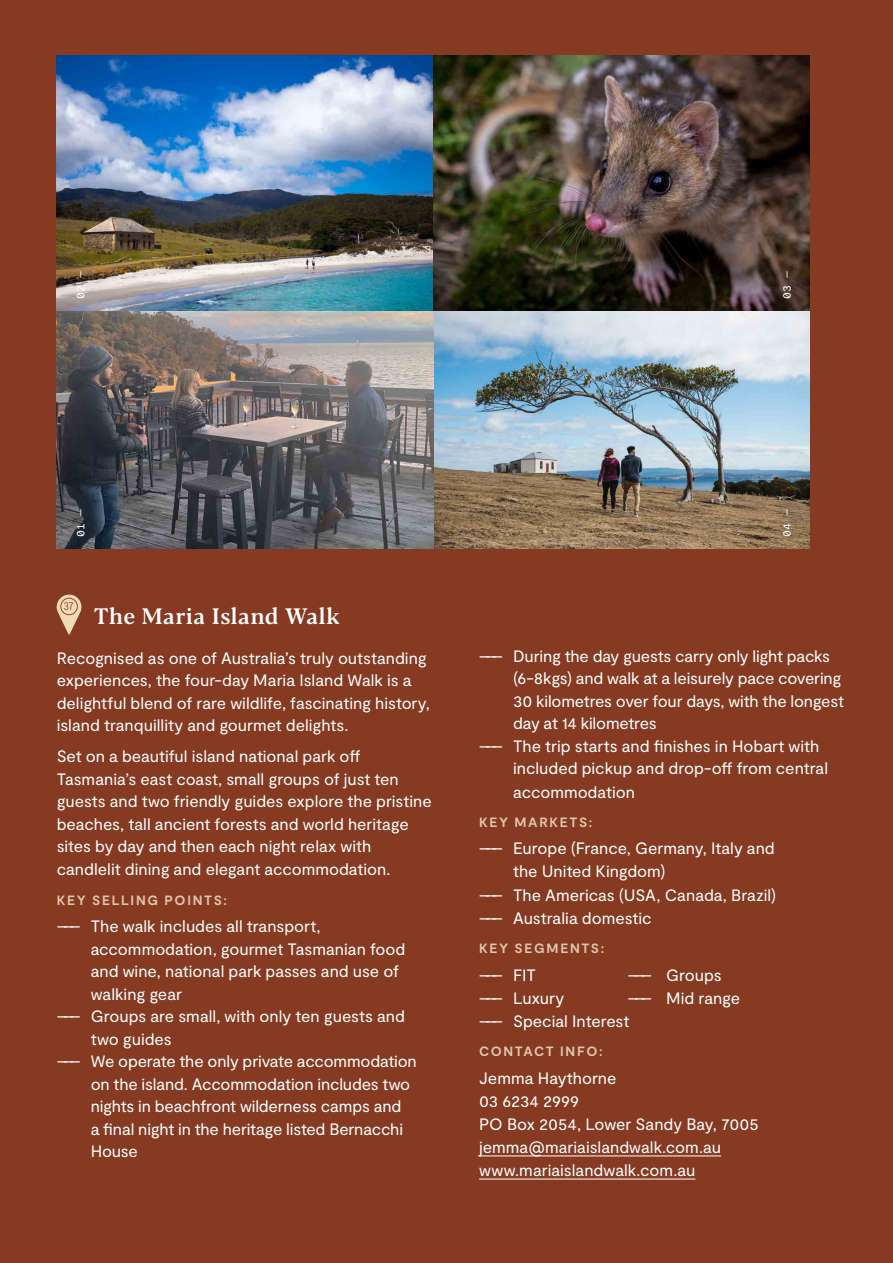
<style>
.page{position:relative;width:893px;height:1263px;background:#853a21}
.page>*{position:absolute;margin:0;border:0;box-sizing:border-box;transform-origin:0 0}
.t1{font:500 22.2px "Blacker Text";letter-spacing:.01em;color:#fff}
.t2{font:16.5px/22.6px "Moderat";letter-spacing:-.005em;color:#fff}
.t3{font:700 13.5px "Moderat";letter-spacing:.12em;color:#dfc7ab}
.t4{font:300 12px "Moderat";color:#853a21;scale:.84 1}
.t5{font:11.55px "Moderat Mono Regular";letter-spacing:-.02em;color:#fff}
</style>
<div class="page">
<img style="left:57px;top:55px;width:376px;height:256px">
<img style="left:433px;top:55px;width:377px;height:256px">
<img style="left:433px;top:311px;width:377px;height:238px">
<svg style="left:57px;top:595px;width:24px;height:39px"></svg>
<div style="left:60px;top:598px;width:18px;height:17px;border:1px solid #a2412a;border-radius:50%"></div>
<hr style="left:479px;top:1155px;width:242px;height:1px;background:#fff">
<hr style="left:479px;top:1179px;width:216px;height:1px;background:#fff">
<img style="left:57px;top:311px;width:376px;height:238px">
<p class="t5" style="left:74px;top:299px;width:29px;rotate:-90deg">02 —</p>
<p class="t5" style="left:780px;top:299px;width:29px;rotate:-90deg">03 —</p>
<p class="t5" style="left:74px;top:536px;width:29px;rotate:-90deg">01 —</p>
<p class="t5" style="left:780px;top:536px;width:29px;rotate:-90deg">04 —</p>
<p class="t4" style="left:64px;top:599px;width:14px">37</p>
<h1 class="t1" style="left:94px;top:602px;width:247px">The Maria Island Walk</h1>
<p class="t2" style="left:57px;top:647px;width:375px">Recognised as one of Australia’s truly outstanding experiences, the four-day Maria Island Walk is a delightful blend of rare wildlife, fascinating history, island tranquillity and gourmet delights.</p>
<p class="t2" style="left:57px;top:745px;width:377px">Set on a beautiful island national park off Tasmania’s east coast, small groups of just ten guests and two friendly guides explore the pristine beaches, tall ancient forests and world heritage sites by day and then each night relax with candlelit dining and elegant accommodation.</p>
<p class="t3" style="left:57px;top:892px;width:172px">KEY SELLING POINTS:</p>
<p class="t2" style="left:57px;top:915px;width:265px">––– The walk includes all transport,</p>
<p class="t2" style="left:91px;top:938px;width:316px">accommodation, gourmet Tasmanian food</p>
<p class="t2" style="left:91px;top:960px;width:310px">and wine, national park passes and use of</p>
<p class="t2" style="left:91px;top:983px;width:93px">walking gear</p>
<p class="t2" style="left:57px;top:1005px;width:350px">––– Groups are small, with only ten guests and</p>
<p class="t2" style="left:91px;top:1028px;width:83px">two guides</p>
<p class="t2" style="left:57px;top:1050px;width:362px">––– We operate the only private accommodation</p>
<p class="t2" style="left:91px;top:1073px;width:321px">on the island. Accommodation includes two</p>
<p class="t2" style="left:91px;top:1095px;width:312px">nights in beachfront wilderness camps and</p>
<p class="t2" style="left:91px;top:1118px;width:314px">a final night in the heritage listed Bernacchi</p>
<p class="t2" style="left:91px;top:1140px;width:49px">House</p>
<p class="t2" style="left:479px;top:645px;width:352px">––– During the day guests carry only light packs</p>
<p class="t2" style="left:513px;top:668px;width:330px">(6-8kgs) and walk at a leisurely pace covering</p>
<p class="t2" style="left:513px;top:690px;width:332px">30 kilometres over four days, with the longest</p>
<p class="t2" style="left:513px;top:713px;width:145px">day at 14 kilometres</p>
<p class="t2" style="left:479px;top:735px;width:342px">––– The trip starts and finishes in Hobart with</p>
<p class="t2" style="left:513px;top:758px;width:316px">included pickup and drop-off from central</p>
<p class="t2" style="left:513px;top:781px;width:123px">accommodation</p>
<p class="t3" style="left:479px;top:814px;width:115px">KEY MARKETS:</p>
<p class="t2" style="left:479px;top:838px;width:297px">––– Europe (France, Germany, Italy and</p>
<p class="t2" style="left:513px;top:861px;width:154px">the United Kingdom)</p>
<p class="t2" style="left:479px;top:884px;width:299px">––– The Americas (USA, Canada, Brazil)</p>
<p class="t2" style="left:479px;top:907px;width:174px">––– Australia domestic</p>
<p class="t3" style="left:479px;top:941px;width:127px">KEY SEGMENTS:</p>
<p class="t2" style="left:479px;top:964px;width:58px">––– FIT</p>
<p class="t2" style="left:628px;top:964px;width:95px">––– Groups</p>
<p class="t2" style="left:479px;top:987px;width:87px">––– Luxury</p>
<p class="t2" style="left:479px;top:987px;width:263px;line-height:23.1px;text-indent:149px">––– Mid range ––– Special Interest</p>
<p class="t3" style="left:479px;top:1044px;width:125px">CONTACT INFO:</p>
<p class="t2" style="left:479px;top:1067px;width:281px;line-height:23.1px">Jemma Haythorne<br>03 6234 2999<br>PO Box 2054, Lower Sandy Bay, 7005 jemma@mariaislandwalk.com.au www.mariaislandwalk.com.au</p>
</div>
